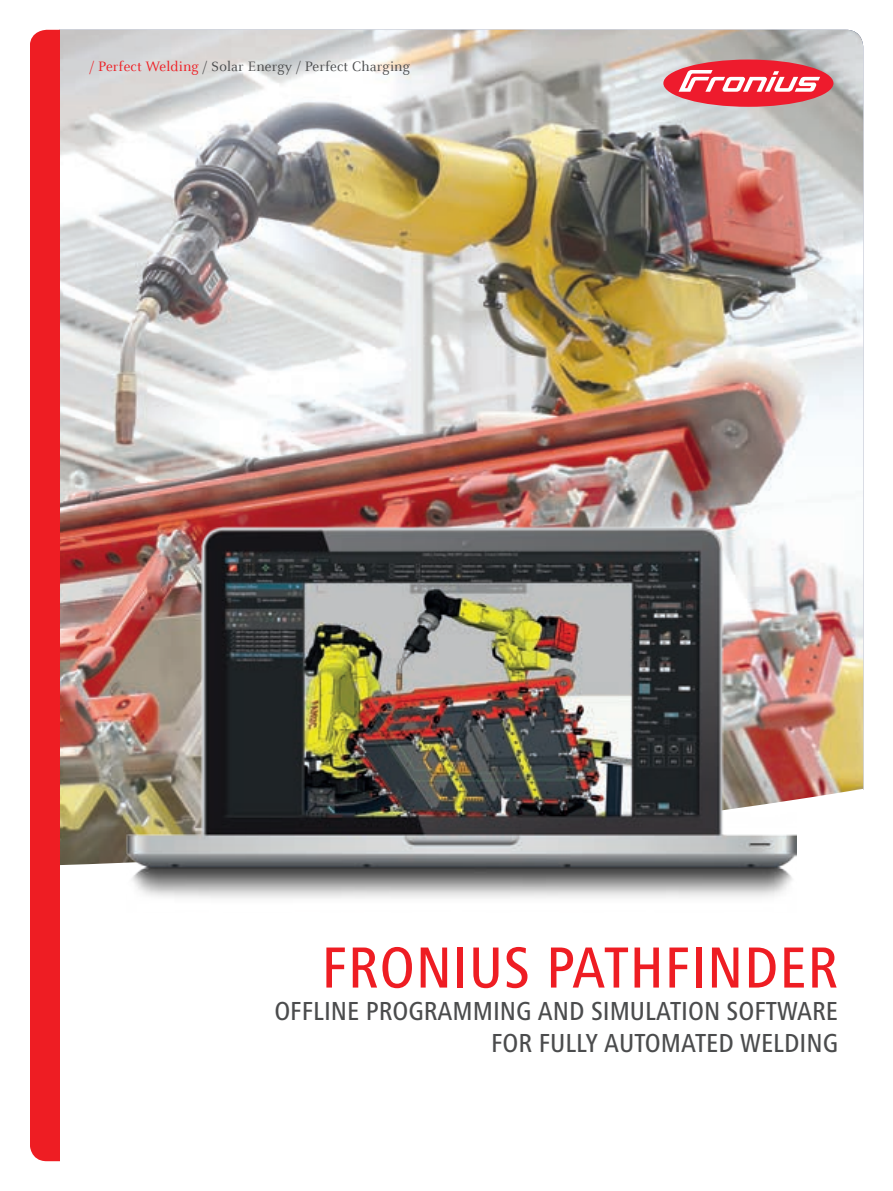
<style>
.page{position:relative;width:893px;height:1191px;background:#fff}
.page>*{position:absolute;margin:0;border:0;box-sizing:border-box;transform-origin:0 0}
.t1{font:500 condensed 60px "Frutiger Next LTW1 G";letter-spacing:.015em;color:#ee1d23}
.t2{font:500 condensed 27px/32.4px "Frutiger Next LTW1 G";color:#4b4c4d;text-align:right}
.t3{font:15px "Celeste Offc Pro";letter-spacing:.01em;color:#4b4c4d}
.s1{color:#ee1d23}
</style>
<div class="page">
<img style="left:60px;top:30px;width:803px;height:836px">
<div style="left:30px;top:30px;width:30px;height:1131px;background:#ee1d23"></div>
<div style="left:663px;top:60px;width:170px;height:47px;background:#ee1b2d;border-radius:50%"></div>
<svg style="left:679px;top:70px;width:141px;height:22px"></svg>
<img style="left:127px;top:526px;width:669px;height:372px">
<p class="t3" style="left:90px;top:57px;width:322px"><span class="s1">/ Perfect Welding</span> / Solar Energy / Perfect Charging</p>
<h1 class="t1" style="left:322px;top:933px;width:518px">FRONIUS PATHFINDER</h1>
<p class="t2" style="left:274px;top:994px;width:565px">OFFLINE PROGRAMMING AND SIMULATION SOFTWARE<br>FOR FULLY AUTOMATED WELDING</p>
</div>
